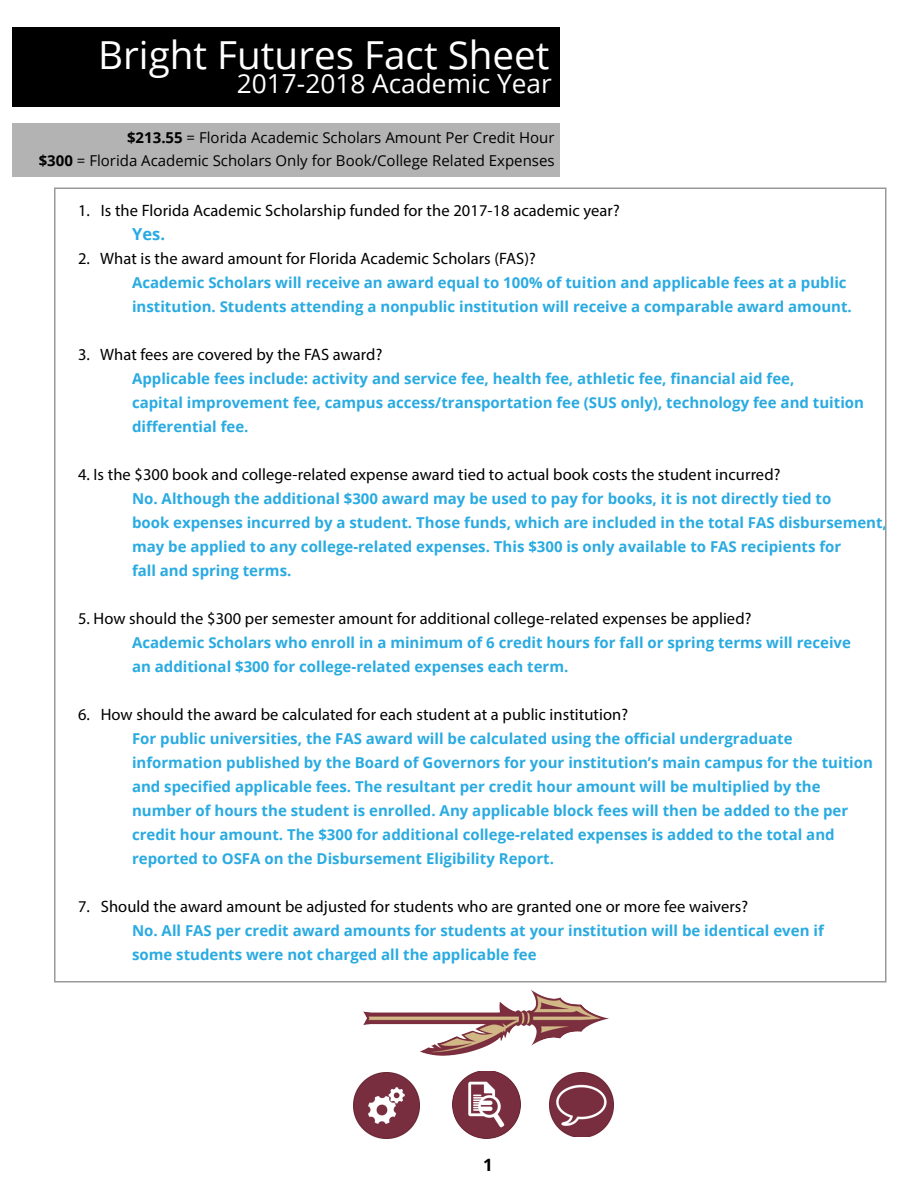
<style>
.page{position:relative;width:918px;height:1188px;background:#fff}
.page>*{position:absolute;margin:0;border:0;box-sizing:border-box;transform-origin:0 0}
.t1{font:38.7px "Open Sans";color:#fff}
.t2{font:26.25px "Open Sans";color:#fff}
.t3{font:700 16.95px "Open Sans";color:#000}
.t4{font:16.5px "Myriad Pro";letter-spacing:.005em;color:#000}
.t5{font:700 16.5px "Open Sans";color:#29abe2}
.t6{font:700 15px/24px "Open Sans";color:#29abe2}
.t7{font:15px/22.5px "Open Sans";color:#000;text-align:right}
.s1{font-weight:700}
</style>
<div class="page">
<div style="left:12px;top:123px;width:548px;height:54px;background:#b3b3b3"></div>
<img style="left:354px;top:1088px;width:66px;height:51px">
<img style="left:453px;top:1101px;width:67px;height:37px">
<img style="left:549px;top:1101px;width:64px;height:36px">
<img style="left:358px;top:982px;width:255px;height:119px">
<div style="left:12px;top:27px;width:548px;height:79px;background:#000"></div>
<h1 class="t1" style="left:98px;top:28px;width:453px">Bright Futures Fact Sheet</h1>
<h2 class="t2" style="left:237px;top:66px;width:316px">2017-2018 Academic Year</h2>
<p class="t7" style="left:39px;top:126px;width:517px"><span class="s1">$213.55</span> = Florida Academic Scholars Amount Per Credit Hour<br><span class="s1">$300</span> = Florida Academic Scholars Only for Book/College Related Expenses</p>
<p class="t4" style="left:78px;top:200px;width:543px">1. Is the Florida Academic Scholarship funded for the 2017-18 academic year?</p>
<p class="t5" style="left:132px;top:222px;width:35px">Yes.</p>
<p class="t4" style="left:78px;top:248px;width:459px">2. What is the award amount for Florida Academic Scholars (FAS)?</p>
<p class="t6" style="left:132px;top:270px;width:721px">Academic Scholars will receive an award equal to 100% of tuition and applicable fees at a public institution. Students attending a nonpublic institution will receive a comparable award amount.</p>
<p class="t4" style="left:78px;top:344px;width:306px">3. What fees are covered by the FAS award?</p>
<p class="t6" style="left:132px;top:366px;width:734px">Applicable fees include: activity and service fee, health fee, athletic fee, financial aid fee,<br>capital improvement fee, campus access/transportation fee (SUS only), technology fee and tuition differential fee.</p>
<p class="t4" style="left:78px;top:464px;width:704px">4. Is the $300 book and college-related expense award tied to actual book costs the student incurred?</p>
<p class="t6" style="left:132px;top:486px;width:756px">No. Although the additional $300 award may be used to pay for books, it is not directly tied to<br>book expenses incurred by a student. Those funds, which are included in the total FAS disbursement, may be applied to any college-related expenses. This $300 is only available to FAS recipients for<br>fall and spring terms.</p>
<p class="t4" style="left:78px;top:608px;width:675px">5. How should the $300 per semester amount for additional college-related expenses be applied?</p>
<p class="t6" style="left:132px;top:630px;width:721px">Academic Scholars who enroll in a minimum of 6 credit hours for fall or spring terms will receive an additional $300 for college-related expenses each term.</p>
<p class="t4" style="left:78px;top:704px;width:552px">6. How should the award be calculated for each student at a public institution?</p>
<p class="t6" style="left:132px;top:726px;width:742px">For public universities, the FAS award will be calculated using the official undergraduate information published by the Board of Governors for your institution’s main campus for the tuition and specified applicable fees. The resultant per credit hour amount will be multiplied by the number of hours the student is enrolled. Any applicable block fees will then be added to the per credit hour amount. The $300 for additional college-related expenses is added to the total and reported to OSFA on the Disbursement Eligibility Report.</p>
<p class="t4" style="left:78px;top:896px;width:672px">7. Should the award amount be adjusted for students who are granted one or more fee waivers?</p>
<p class="t6" style="left:132px;top:918px;width:693px">No. All FAS per credit award amounts for students at your institution will be identical even if some students were not charged all the applicable fee</p>
<p class="t3" style="left:483px;top:1153px;width:11px">1</p>
</div>
